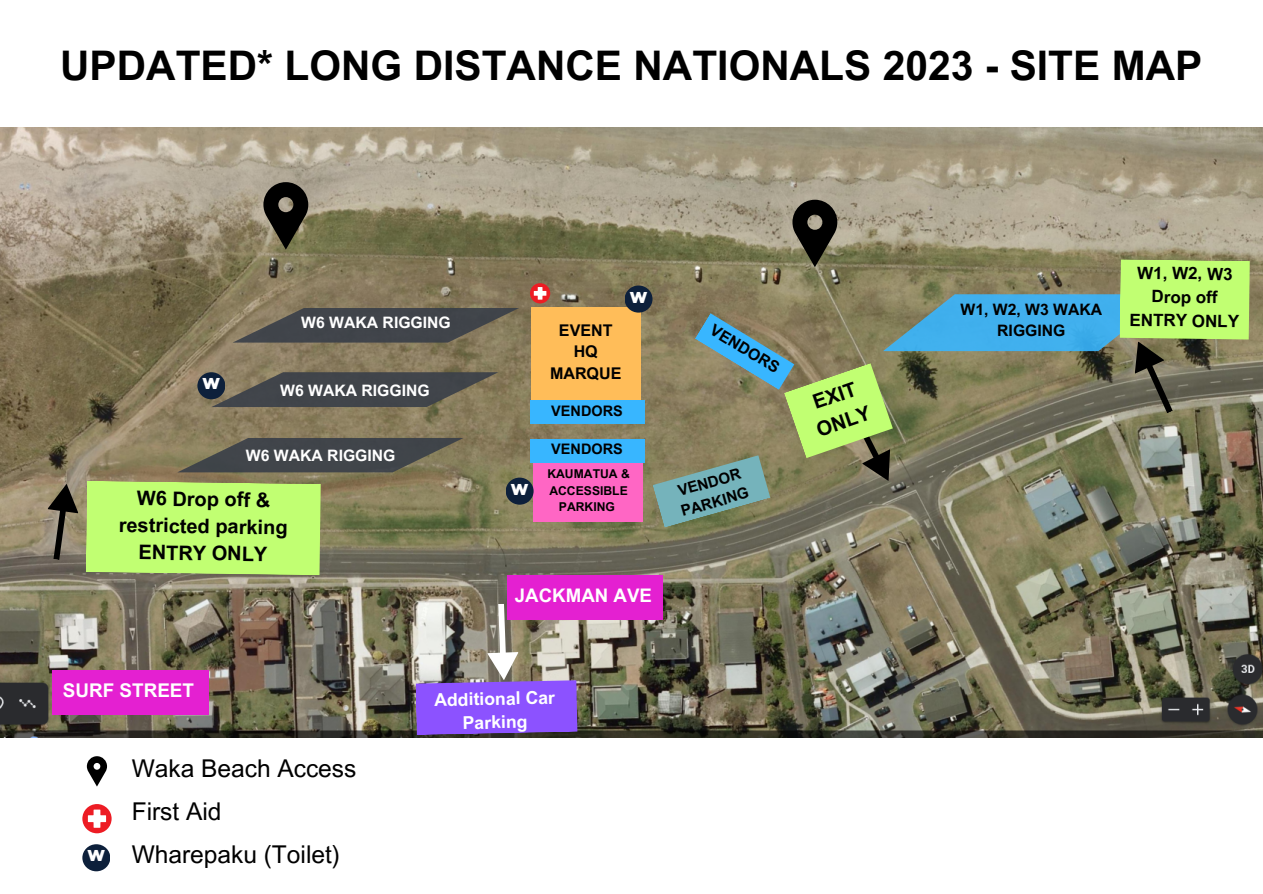
<style>
.page{position:relative;width:1263px;height:894px;background:#fff}
.page>*{position:absolute;margin:0;border:0;box-sizing:border-box;transform-origin:0 0}
.t1{font:700 40.8px "Arial MT Pro";color:#000}
.t2{font:24.45px/42.8px "Arial MT Pro";color:#000}
.t3{font:700 19.95px/27px "Arial MT Pro";color:#000;text-align:center}
.t4{font:700 18.9px "Arial MT Pro";color:#fff}
.t5{font:700 18.75px "Arial MT Pro";color:#fff}
.t6{font:700 17.7px/23.5px "Arial MT Pro";color:#fff;text-align:center}
.t7{font:700 16.95px/23.5px "Arial MT Pro";color:#000;text-align:center}
.t8{font:700 16.05px/21.6px "Arial MT Pro";color:#000;text-align:center}
.t9{font:700 15.75px "Arial MT Pro";color:#fff}
.t10{font:700 15.75px/21.3px "Arial MT Pro";color:#000;text-align:center}
.t11{font:800 15.75px "Garet";color:#fff}
.t12{font:700 15.15px/20.2px "Arial MT Pro";color:#000}
.t13{font:700 14.55px "Arial MT Pro";color:#000}
.t14{font:700 12.15px/16.5px "Arial MT Pro";color:#000;text-align:center}
</style>
<div class="page">
<img style="left:0;top:127px;width:1263px;height:610px">
<svg style="left:263px;top:182px;width:45px;height:67px;background:#413d31"></svg>
<svg style="left:87px;top:756px;width:20px;height:30px"></svg>
<svg style="left:530px;top:283px;width:20px;height:20px"></svg>
<svg style="left:534px;top:287px;width:12px;height:12px"></svg>
<svg style="left:82px;top:803px;width:30px;height:30px"></svg>
<svg style="left:88px;top:809px;width:18px;height:18px"></svg>
<div style="left:531px;top:308px;width:110px;height:92px;background:#ffbd59"></div>
<div style="left:530px;top:400px;width:114px;height:24px;background:#38b6ff"></div>
<div style="left:533px;top:463px;width:110px;height:59px;background:#ff66c4"></div>
<div style="left:197px;top:372px;width:28px;height:27px;background:#0d203b;border-radius:50%"></div>
<div style="left:506px;top:477px;width:28px;height:27px;background:#0d203b;border-radius:50%"></div>
<div style="left:625px;top:285px;width:27px;height:27px;background:#0d203b;border-radius:50%"></div>
<div style="left:82px;top:844px;width:28px;height:27px;background:#0d203b;border-radius:50%"></div>
<svg style="left:41px;top:480px;width:280px;height:95px;background:#b2e26d"></svg>
<svg style="left:177px;top:437px;width:287px;height:35px;background:#53544e"></svg>
<svg style="left:233px;top:308px;width:287px;height:34px;background:#53524f"></svg>
<div style="left:52px;top:670px;width:157px;height:44px;background:#e420d1"></div>
<div style="left:508px;top:575px;width:155px;height:44px;background:#e420d1"></div>
<svg style="left:211px;top:372px;width:287px;height:35px;background:#4f504e"></svg>
<svg style="left:652px;top:200px;width:598px;height:327px;background:#859072"></svg>
<svg style="left:415px;top:603px;width:162px;height:132px;background:#9d7abf"></svg>
<div style="left:530px;top:438px;width:114px;height:24px;background:#38b6ff"></div>
<h1 class="t1" style="left:60px;top:50px;width:1144px">UPDATED* LONG DISTANCE NATIONALS 2023 - SITE MAP</h1>
<p class="t11" style="left:203px;top:372px;width:19px">W</p>
<p class="t11" style="left:630px;top:286px;width:19px">W</p>
<p class="t9" style="left:301px;top:316px;width:151px">W6 WAKA RIGGING</p>
<p class="t10" style="left:716px;top:321px;width:79px;rotate:31deg">VENDORS</p>
<p class="t8" style="left:550px;top:321px;width:73px">EVENT<br>HQ<br>MARQUE</p>
<p class="t9" style="left:280px;top:384px;width:151px">W6 WAKA RIGGING</p>
<p class="t3" style="left:805px;top:394px;width:57px;text-align:left;rotate:-19deg">EXIT<br>ONLY</p>
<p class="t13" style="left:551px;top:405px;width:73px">VENDORS</p>
<p class="t9" style="left:246px;top:449px;width:151px">W6 WAKA RIGGING</p>
<p class="t13" style="left:551px;top:443px;width:73px">VENDORS</p>
<p class="t3" style="left:119px;top:486px;width:170px;rotate:1deg">W6 Drop off &amp; restricted parking<br>ENTRY ONLY</p>
<p class="t4" style="left:63px;top:683px;width:133px">SURF STREET</p>
<p class="t11" style="left:88px;top:844px;width:19px">W</p>
<p class="t2" style="left:132px;top:750px;width:226px">Waka Beach Access<br>First Aid<br>Wharepaku (Toilet)</p>
<p class="t11" style="left:511px;top:477px;width:19px">W</p>
<p class="t14" style="left:547px;top:467px;width:84px">KAUMATUA &amp;<br>ACCESSIBLE<br>PARKING</p>
<p class="t12" style="left:673px;top:483px;width:71px;rotate:-16deg">VENDOR<br>PARKING</p>
<p class="t5" style="left:515px;top:588px;width:139px">JACKMAN AVE</p>
<p class="t6" style="left:434px;top:689px;width:122px;rotate:-1deg">Additional Car<br>Parking</p>
<p class="t10" style="left:960px;top:300px;width:143px">W1, W2, W3 WAKA<br>RIGGING</p>
<p class="t7" style="left:1130px;top:263px;width:111px;rotate:1deg">W1, W2, W3<br>Drop off<br>ENTRY ONLY</p>
</div>
